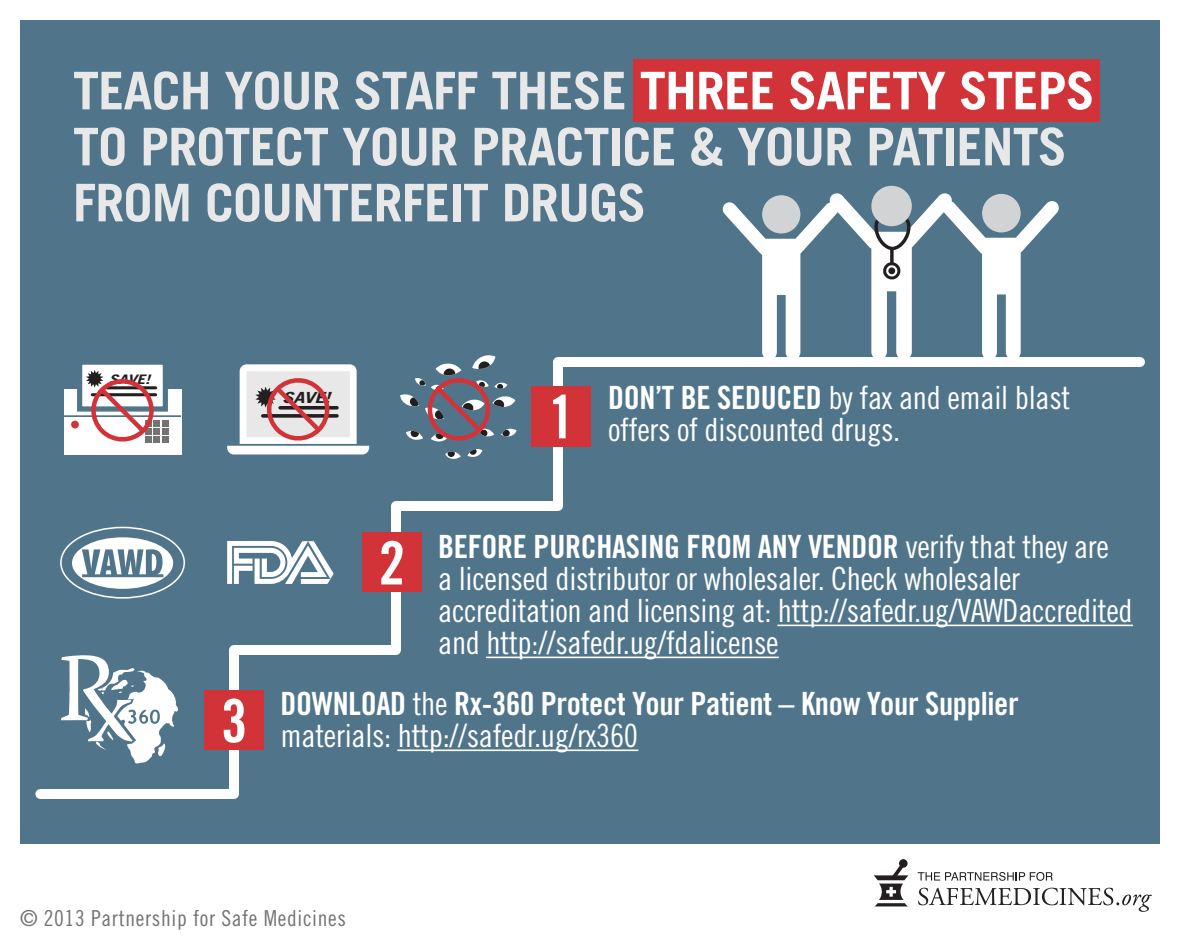
<style>
.page{position:relative;width:1180px;height:944px;background:#fff}
.page>*{position:absolute;margin:0;border:0;box-sizing:border-box;transform-origin:0 0}
.t1{font:59.8px "Trade Gothic Bold Cond Twenty";color:#fff}
.t2{font:700 52px/56px "Trade Gothic";letter-spacing:-.015em;color:#e8e8e9}
.t3{font:32px/32px "Trade Gothic Cond Eighteen";letter-spacing:-.01em;color:#fff}
.t4{font:32px "Trade Gothic Bold Cond Twenty";letter-spacing:-.01em;color:#fff}
.t5{font:22px "Trade Gothic Cond Eighteen";letter-spacing:.03em;color:#727372}
.t6{font:italic 700 15.4px "Trade Gothic";color:#231f20;scale:1.34 1}
.t7{font:italic 700 13.2px "Trade Gothic";color:#231f20;scale:1.34 1}
.s1{color:#fff}
.s2{font-family:"Trade Gothic Bold Cond Twenty"}
.s3{font-size:59.8px}
.s4{font-family:"Trade Gothic Cond Eighteen"}
</style>
<div class="page">
<div style="left:20px;top:20px;width:1140px;height:824px;background:#50758b"></div>
<div style="left:899px;top:859px;width:9px;height:9px;background:#231f20;border-radius:50%"></div>
<svg style="left:874px;top:864px;width:35px;height:42px"></svg>
<svg style="left:918px;top:888px;width:234px;height:24px"></svg>
<svg style="left:918px;top:872px;width:135px;height:9px"></svg>
<div style="left:634px;top:59px;width:466px;height:63px;background:#d13338"></div>
<svg style="left:35px;top:357px;width:1110px;height:442px"></svg>
<div style="left:362px;top:532px;width:60px;height:60px;background:#d13338"></div>
<hr style="left:778px;top:625px;width:354px;height:1px;background:#fff">
<hr style="left:487px;top:657px;width:291px;height:1px;background:#fff">
<div style="left:204px;top:690px;width:60px;height:60px;background:#d13338"></div>
<hr style="left:398px;top:750px;width:240px;height:1px;background:#fff">
<div style="left:531px;top:386px;width:60px;height:60px;background:#d13338"></div>
<div style="left:871px;top:186px;width:41px;height:40px;background:#d2d3d5;border-radius:50%"></div>
<svg style="left:722px;top:192px;width:338px;height:168px"></svg>
<div style="left:982px;top:194px;width:39px;height:38px;background:#d2d3d5;border-radius:50%"></div>
<svg style="left:445px;top:451px;width:16px;height:8px"></svg>
<svg style="left:468px;top:449px;width:14px;height:8px"></svg>
<svg style="left:227px;top:364px;width:142px;height:91px"></svg>
<svg style="left:400px;top:355px;width:117px;height:87px"></svg>
<h2 class="t2" style="left:73px;top:62px;width:1023px">TEACH YOUR STAFF THESE <span class="s1">THREE SAFETY STEPS<br></span>TO PROTECT YOUR PRACTICE &amp; YOUR PATIENTS<br>FROM COUNTERFEIT DRUGS</h2>
<p class="t7" style="left:109px;top:371px;width:32px">SAVE!</p>
<p class="t6" style="left:282px;top:388px;width:37px">SAVE!</p>
<h1 class="t1" style="left:548px;top:381px;width:28px">1</h1>
<p class="t3" style="left:608px;top:381px;width:464px"><span class="s2">DON’T BE SEDUCED</span> by fax and email blast offers of discounted drugs.</p>
<p class="t4" style="left:379px;top:527px;width:732px"><span class="s3">2</span> BEFORE PURCHASING FROM ANY VENDOR <span class="s4">verify that they are</span></p>
<p class="t3" style="left:438px;top:562px;width:696px">a licensed distributor or wholesaler. Check wholesaler accreditation and licensing at: http://safedr.ug/VAWDaccredited and http://safedr.ug/fdalicense</p>
<h1 class="t1" style="left:221px;top:685px;width:28px">3</h1>
<p class="t4" style="left:280px;top:684px;width:740px">DOWNLOAD <span class="s4">the</span> Rx-360 Protect Your Patient – Know Your Supplier</p>
<p class="t3" style="left:280px;top:719px;width:359px">materials: http://safedr.ug/rx360</p>
<p class="t5" style="left:20px;top:905px;width:328px">© 2013 Partnership for Safe Medicines</p>
</div>
